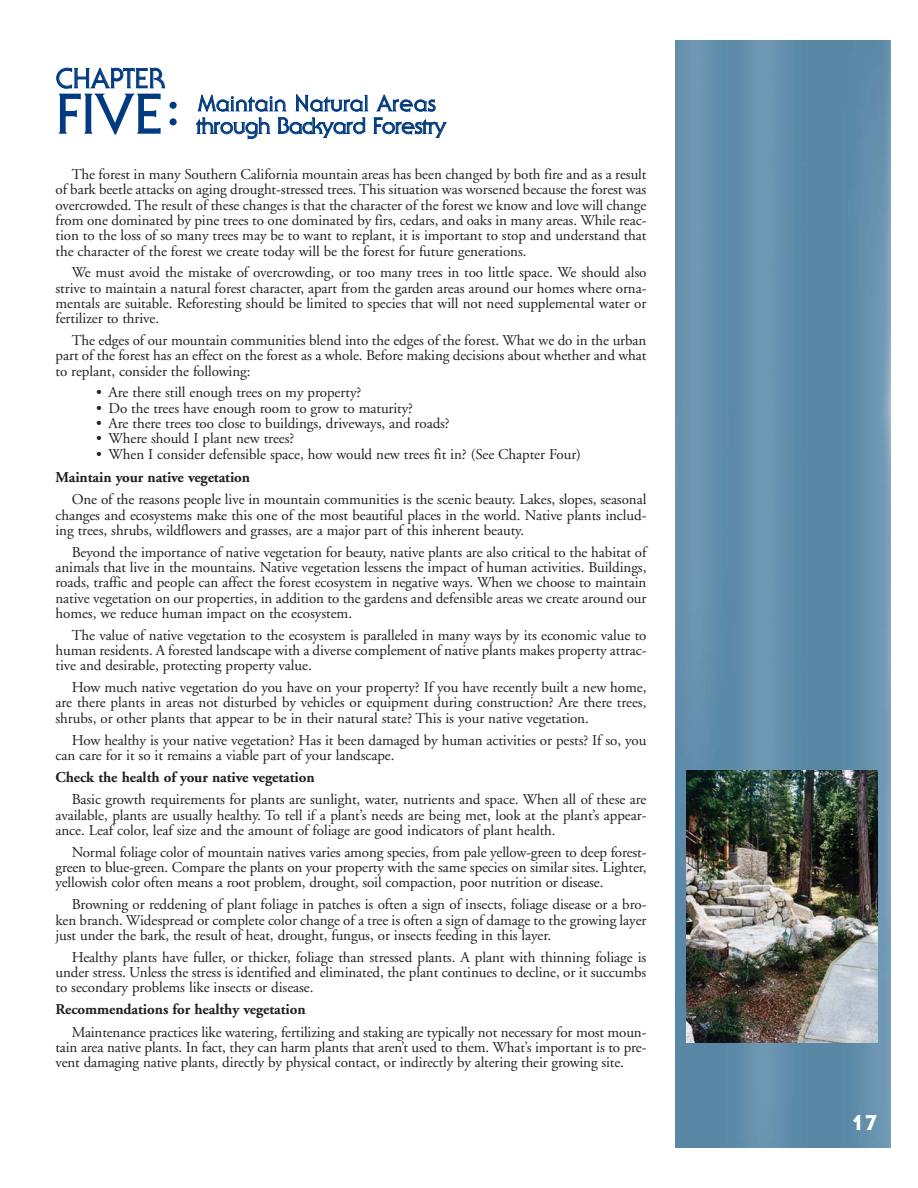
<style>
.page{position:relative;width:918px;height:1188px;background:#fff}
.page>*{position:absolute;margin:0;border:0;box-sizing:border-box;transform-origin:0 0}
.t1{font:54px "Serif Gothic";color:#003a80}
.t2{font:27px "Serif Gothic";letter-spacing:.015em;color:#003a80}
.t3{font:21.75px/22.5px "Serif Gothic";letter-spacing:.025em;color:#003a80}
.t4{font:800 21px "Serif Gothic";color:#fff}
.t5{font:15px/15.3px "Adobe Garamond";letter-spacing:-.005em;color:#231f20;text-align:justify}
.t6{font:700 15px "Adobe Garamond";letter-spacing:-.005em;color:#231f20}
</style>
<div class="page">
<img style="left:675px;top:41px;width:216px;height:1107px">
<img style="left:686px;top:771px;width:192px;height:271px">
<h2 class="t2" style="left:56px;top:69px;width:111px">CHAPTER</h2>
<h1 class="t1" style="left:56px;top:94px;width:127px">FIVE:</h1>
<h3 class="t3" style="left:196px;top:94px;width:251px">Maintain Natural Areas through Backyard Forestry</h3>
<p class="t5" style="left:56px;top:168px;width:593px;text-indent:16px">The forest in many Southern California mountain areas has been changed by both fire and as a result of bark beetle attacks on aging drought-stressed trees. This situation was worsened because the forest was overcrowded. The result of these changes is that the character of the forest we know and love will change from one dominated by pine trees to one dominated by firs, cedars, and oaks in many areas. While reac&shy;tion to the loss of so many trees may be to want to replant, it is important to stop and understand that the character of the forest we create today will be the forest for future generations.</p>
<p class="t5" style="left:56px;top:266px;width:593px;text-indent:16px">We must avoid the mistake of overcrowding, or too many trees in too little space. We should also strive to maintain a natural forest character, apart from the garden areas around our homes where orna&shy;mentals are suitable. Reforesting should be limited to species that will not need supplemental water or fertilizer to thrive.</p>
<p class="t5" style="left:56px;top:334px;width:593px;text-indent:16px">The edges of our mountain communities blend into the edges of the forest. What we do in the urban part of the forest has an effect on the forest as a whole. Before making decisions about whether and what to replant, consider the following:</p>
<p class="t5" style="left:96px;top:386px;width:267px">• Are there still enough trees on my property?</p>
<p class="t5" style="left:96px;top:402px;width:319px">• Do the trees have enough room to grow to maturity?</p>
<p class="t5" style="left:96px;top:417px;width:355px">• Are there trees too close to buildings, driveways, and roads?</p>
<p class="t5" style="left:96px;top:432px;width:200px">• Where should I plant new trees?</p>
<p class="t5" style="left:96px;top:448px;width:487px">• When I consider defensible space, how would new trees fit in? (See Chapter Four)</p>
<p class="t6" style="left:56px;top:471px;width:196px">Maintain your native vegetation</p>
<p class="t5" style="left:56px;top:493px;width:592px;text-indent:16px">One of the reasons people live in mountain communities is the scenic beauty. Lakes, slopes, seasonal changes and ecosystems make this one of the most beautiful places in the world. Native plants includ&shy;ing trees, shrubs, wildflowers and grasses, are a major part of this inherent beauty.</p>
<p class="t5" style="left:56px;top:546px;width:593px;text-indent:16px">Beyond the importance of native vegetation for beauty, native plants are also critical to the habitat of animals that live in the mountains. Native vegetation lessens the impact of human activities. Buildings, roads, traffic and people can affect the forest ecosystem in negative ways. When we choose to maintain native vegetation on our properties, in addition to the gardens and defensible areas we create around our homes, we reduce human impact on the ecosystem.</p>
<p class="t5" style="left:56px;top:629px;width:593px;text-indent:16px">The value of native vegetation to the ecosystem is paralleled in many ways by its economic value to human residents. A forested landscape with a diverse complement of native plants makes property attrac&shy;tive and desirable, protecting property value.</p>
<p class="t5" style="left:56px;top:681px;width:592px;text-indent:16px">How much native vegetation do you have on your property? If you have recently built a new home, are there plants in areas not disturbed by vehicles or equipment during construction? Are there trees, shrubs, or other plants that appear to be in their natural state? This is your native vegetation.</p>
<p class="t5" style="left:56px;top:733px;width:592px;text-indent:16px">How healthy is your native vegetation? Has it been damaged by human activities or pests? If so, you can care for it so it remains a viable part of your landscape.</p>
<p class="t6" style="left:56px;top:771px;width:261px">Check the health of your native vegetation</p>
<p class="t5" style="left:56px;top:793px;width:592px;text-indent:16px">Basic growth requirements for plants are sunlight, water, nutrients and space. When all of these are available, plants are usually healthy. To tell if a plant’s needs are being met, look at the plant’s appear&shy;ance. Leaf color, leaf size and the amount of foliage are good indicators of plant health.</p>
<p class="t5" style="left:56px;top:846px;width:593px;text-indent:16px">Normal foliage color of mountain natives varies among species, from pale yellow-green to deep forest&shy;green to blue-green. Compare the plants on your property with the same species on similar sites. Lighter, yellowish color often means a root problem, drought, soil compaction, poor nutrition or disease.</p>
<p class="t5" style="left:56px;top:898px;width:593px;text-indent:16px">Browning or reddening of plant foliage in patches is often a sign of insects, foliage disease or a bro&shy;ken branch. Widespread or complete color change of a tree is often a sign of damage to the growing layer just under the bark, the result of heat, drought, fungus, or insects feeding in this layer.</p>
<p class="t5" style="left:56px;top:951px;width:593px;text-indent:16px">Healthy plants have fuller, or thicker, foliage than stressed plants. A plant with thinning foliage is under stress. Unless the stress is identified and eliminated, the plant continues to decline, or it succumbs to secondary problems like insects or disease.</p>
<p class="t6" style="left:56px;top:1003px;width:252px">Recommendations for healthy vegetation</p>
<p class="t5" style="left:56px;top:1026px;width:593px;text-indent:16px">Maintenance practices like watering, fertilizing and staking are typically not necessary for most moun&shy;tain area native plants. In fact, they can harm plants that aren’t used to them. What’s important is to pre&shy;vent damaging native plants, directly by physical contact, or indirectly by altering their growing site.</p>
<h3 class="t4" style="left:852px;top:1115px;width:27px">17</h3>
</div>
